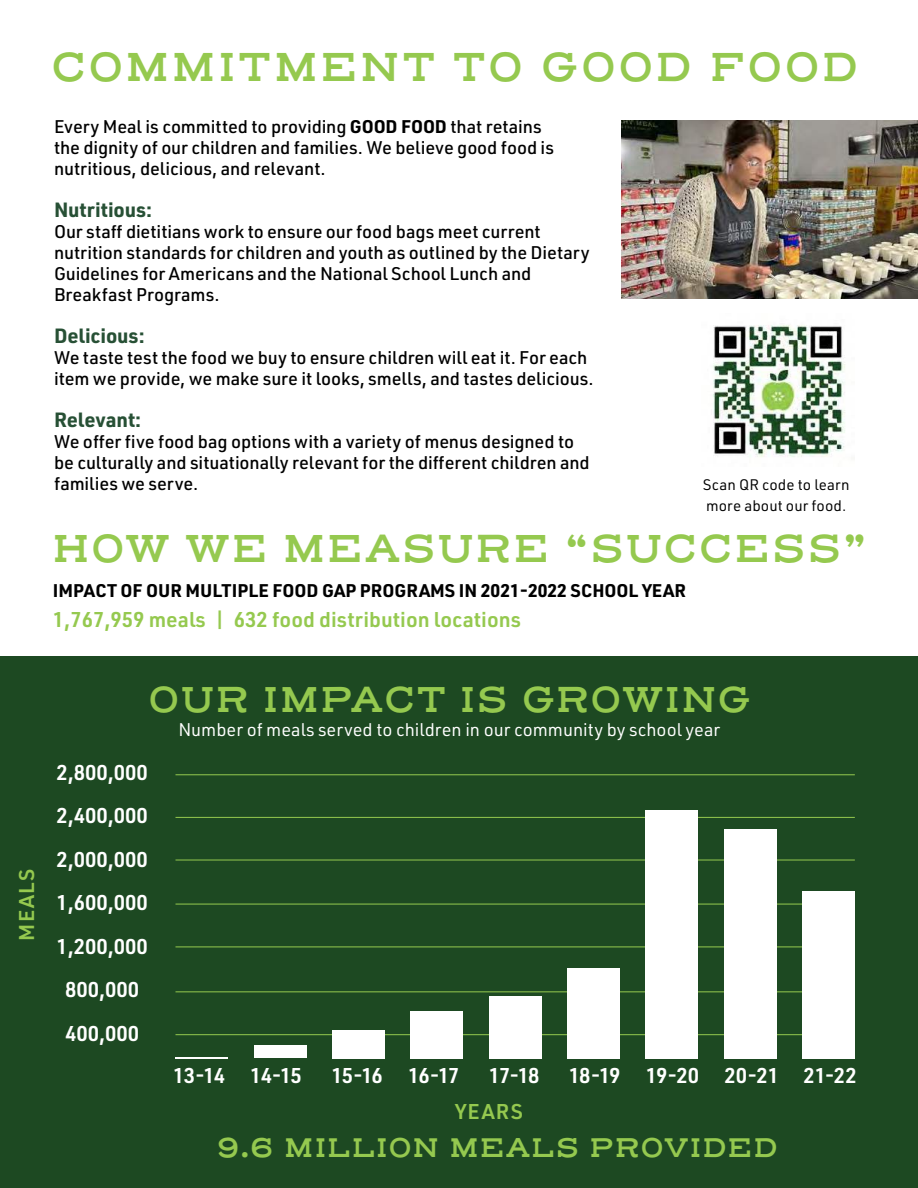
<style>
.page{position:relative;width:918px;height:1188px;background:#fff}
.page>*{position:absolute;margin:0;border:0;box-sizing:border-box;transform-origin:0 0}
.t1{font:600 42.15px "Henderson Slab Basic";letter-spacing:.035em;color:#95c94f}
.t2{font:600 40.65px "Henderson Slab Basic";letter-spacing:.02em;color:#95c94f}
.t3{font:600 37.5px "Henderson Slab Basic";letter-spacing:.015em;color:#95c94f}
.t4{font:600 28.2px "Henderson Slab Basic";letter-spacing:.015em;color:#95c94f}
.t5{font:600 21px/43.5px "URWDIN";color:#fff;text-align:center}
.t6{font:600 21px "URWDIN";color:#95c94f}
.t7{font:700 20.25px "URWDIN";letter-spacing:-.005em;color:#275035}
.t8{font:500 18px/21px "URWDIN";letter-spacing:-.005em;color:#000}
.t9{font:700 18px "URWDIN";color:#000}
.t10{font:18px "URWDIN";color:#fff}
.t11{font:15px/21px "URWDIN";letter-spacing:.005em;color:#000}
.s1{font-weight:700}
</style>
<div class="page">
<div style="left:0;top:657px;width:918px;height:531px;background:#1d4922"></div>
<hr style="left:176px;top:1057px;width:52px;height:2px;background:#fff">
<hr style="left:176px;top:774px;width:679px;height:1px;background:#95c94f">
<hr style="left:176px;top:817px;width:679px;height:1px;background:#95c94f">
<hr style="left:176px;top:860px;width:679px;height:1px;background:#95c94f">
<hr style="left:176px;top:904px;width:679px;height:1px;background:#95c94f">
<hr style="left:176px;top:991px;width:679px;height:1px;background:#95c94f">
<hr style="left:176px;top:947px;width:679px;height:1px;background:#95c94f">
<hr style="left:176px;top:1034px;width:679px;height:1px;background:#95c94f">
<div style="left:254px;top:1046px;width:52px;height:12px;background:#fff"></div>
<div style="left:332px;top:1030px;width:53px;height:29px;background:#fff"></div>
<div style="left:411px;top:1011px;width:52px;height:48px;background:#fff"></div>
<div style="left:489px;top:996px;width:52px;height:63px;background:#fff"></div>
<div style="left:567px;top:968px;width:53px;height:91px;background:#fff"></div>
<div style="left:646px;top:810px;width:52px;height:249px;background:#fff"></div>
<div style="left:724px;top:829px;width:52px;height:230px;background:#fff"></div>
<div style="left:802px;top:891px;width:53px;height:168px;background:#fff"></div>
<img style="left:621px;top:120px;width:297px;height:178px">
<img style="left:713px;top:325px;width:132px;height:132px">
<h1 class="t1" style="left:51px;top:47px;width:809px">COMMITMENT TO GOOD FOOD</h1>
<p class="t8" style="left:54px;top:118px;width:502px">Every Meal is committed to providing <span class="s1">GOOD FOOD</span> that retains the dignity of our children and families. We believe good food is nutritious, delicious, and relevant.</p>
<p class="t7" style="left:54px;top:200px;width:100px">Nutritious:</p>
<p class="t8" style="left:54px;top:223px;width:537px">Our staff dietitians work to ensure our food bags meet current nutrition standards for children and youth as outlined by the Dietary Guidelines for Americans and the National School Lunch and Breakfast Programs.</p>
<p class="t7" style="left:54px;top:326px;width:92px">Delicious:</p>
<p class="t8" style="left:54px;top:349px;width:541px">We taste test the food we buy to ensure children will eat it. For each item we provide, we make sure it looks, smells, and tastes delicious.</p>
<p class="t7" style="left:54px;top:410px;width:89px">Relevant:</p>
<p class="t8" style="left:54px;top:433px;width:537px">We offer five food bag options with a variety of menus designed to be culturally and situationally relevant for the different children and families we serve.</p>
<p class="t11" style="left:703px;top:475px;width:148px">Scan QR code to learn more about our food.</p>
<h2 class="t2" style="left:52px;top:530px;width:817px">HOW WE MEASURE “SUCCESS”</h2>
<p class="t9" style="left:53px;top:582px;width:635px">IMPACT OF OUR MULTIPLE FOOD GAP PROGRAMS IN 2021-2022 SCHOOL YEAR</p>
<p class="t6" style="left:53px;top:610px;width:470px">1,767,959 meals | 632 food distribution locations</p>
<p class="t6" style="left:17px;top:941px;width:74px;rotate:-90deg">MEALS</p>
<h3 class="t3" style="left:148px;top:682px;width:605px">OUR IMPACT IS GROWING</h3>
<p class="t10" style="left:178px;top:721px;width:543px">Number of meals served to children in our community by school year</p>
<p class="t5" style="left:56px;top:752px;width:93px">2,800,000<br>2,400,000<br>2,000,000<br>1,600,000<br>1,200,000<br>800,000<br>400,000</p>
<p class="t5" style="left:173px;top:1056px;width:130px">13-14 14-15</p>
<p class="t5" style="left:331px;top:1056px;width:130px">15-16 16-17</p>
<p class="t5" style="left:489px;top:1056px;width:52px">17-18</p>
<p class="t5" style="left:569px;top:1056px;width:289px">18-19 19-20 20-21 21-22</p>
<p class="t6" style="left:455px;top:1102px;width:69px">YEARS</p>
<h3 class="t4" style="left:216px;top:1135px;width:563px">9.6 MILLION MEALS PROVIDED</h3>
</div>
